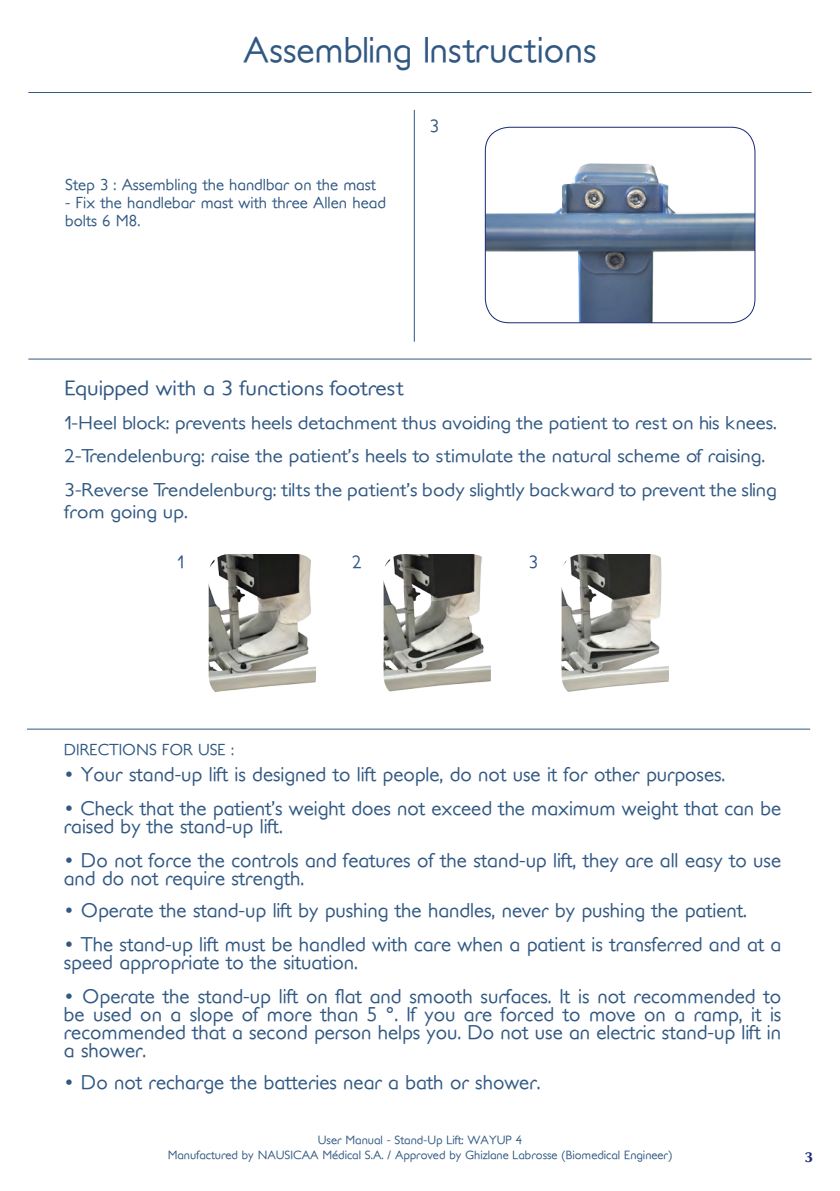
<style>
.page{position:relative;width:840px;height:1191px;background:#fff}
.page>*{position:absolute;margin:0;border:0;box-sizing:border-box;transform-origin:0 0}
.t1{font:36px "Soft Elegance";color:#315882}
.t2{font:20.8px "Soft Elegance";color:#315882;scale:1.08 1}
.t3{font:20px/18px "Soft Elegance";color:#315882}
.t4{font:18.6px/33.4px "Soft Elegance";color:#315882;scale:1.08 1}
.t5{font:18px "Soft Elegance";color:#315882}
.t6{font:16px/18px "Soft Elegance";color:#315882}
.t7{font:16px "Lin Biolinum B";color:#172976}
.t8{font:12px/14.4px "Soft Elegance";color:#315882;text-align:center}
</style>
<div class="page">
<hr style="left:28px;top:92px;width:783px;height:1px;background:#315882">
<hr style="left:414px;top:110px;width:1px;height:232px;background:#315882">
<hr style="left:28px;top:359px;width:783px;height:1px;background:#315882">
<hr style="left:27px;top:729px;width:782px;height:1px;background:#315882">
<img style="left:486px;top:127px;width:268px;height:196px">
<div style="left:484px;top:127px;width:270px;height:196px;border:1px solid #172976;border-radius:24px"></div>
<img style="left:208px;top:554px;width:108px;height:138px">
<img style="left:383px;top:554px;width:107px;height:138px">
<img style="left:561px;top:554px;width:107px;height:138px">
<h1 class="t1" style="left:243px;top:28px;width:354px">Assembling Instructions</h1>
<p class="t6" style="left:65px;top:176px;width:312px">Step 3 : Assembling the handlbar on the mast</p>
<p class="t6" style="left:65px;top:194px;width:322px">- Fix the handlebar mast with three Allen head bolts 6 M8.</p>
<p class="t5" style="left:429px;top:115px;width:11px">3</p>
<p class="t2" style="left:64px;top:376px;width:315px">Equipped with a 3 functions footrest</p>
<p class="t4" style="left:64px;top:406px;width:660px">1-Heel block: prevents heels detachment thus avoiding the patient to rest on his knees.<br>2-Trendelenburg: raise the patient’s heels to stimulate the natural scheme of raising.<br>3-Reverse Trendelenburg: tilts the patient’s body slightly backward to prevent the sling</p>
<p class="t4" style="left:64px;top:495px;width:115px">from going up.</p>
<p class="t5" style="left:177px;top:551px;width:8px">1</p>
<p class="t5" style="left:352px;top:551px;width:11px">2</p>
<p class="t5" style="left:528px;top:551px;width:11px">3</p>
<p class="t6" style="left:64px;top:740px;width:171px">DIRECTIONS FOR USE :</p>
<p class="t3" style="left:64px;top:765px;width:662px">• Your stand-up lift is designed to lift people, do not use it for other purposes.</p>
<p class="t3" style="left:64px;top:799px;width:718px">• Check that the patient’s weight does not exceed the maximum weight that can be raised by the stand-up lift.</p>
<p class="t3" style="left:64px;top:851px;width:718px">• Do not force the controls and features of the stand-up lift, they are all easy to use and do not require strength.</p>
<p class="t3" style="left:64px;top:901px;width:684px">• Operate the stand-up lift by pushing the handles, never by pushing the patient.</p>
<p class="t3" style="left:64px;top:935px;width:718px">• The stand-up lift must be handled with care when a patient is transferred and at a speed appropriate to the situation.</p>
<p class="t3" style="left:64px;top:987px;width:718px;text-align:justify">• Operate the stand-up lift on flat and smooth surfaces. It is not recommended to be used on a slope of more than 5 °. If you are forced to move on a ramp, it is recommended that a second person helps you. Do not use an electric stand-up lift in a shower.</p>
<p class="t3" style="left:64px;top:1073px;width:478px">• Do not recharge the batteries near a bath or shower.</p>
<p class="t8" style="left:168px;top:1133px;width:506px">User Manual - Stand-Up Lift: WAYUP 4<br>Manufactured by NAUSICAA Médical S.A. / Approved by Ghizlane Labrosse (Biomedical Engineer)</p>
<p class="t7" style="left:804px;top:1146px;width:10px">3</p>
</div>
